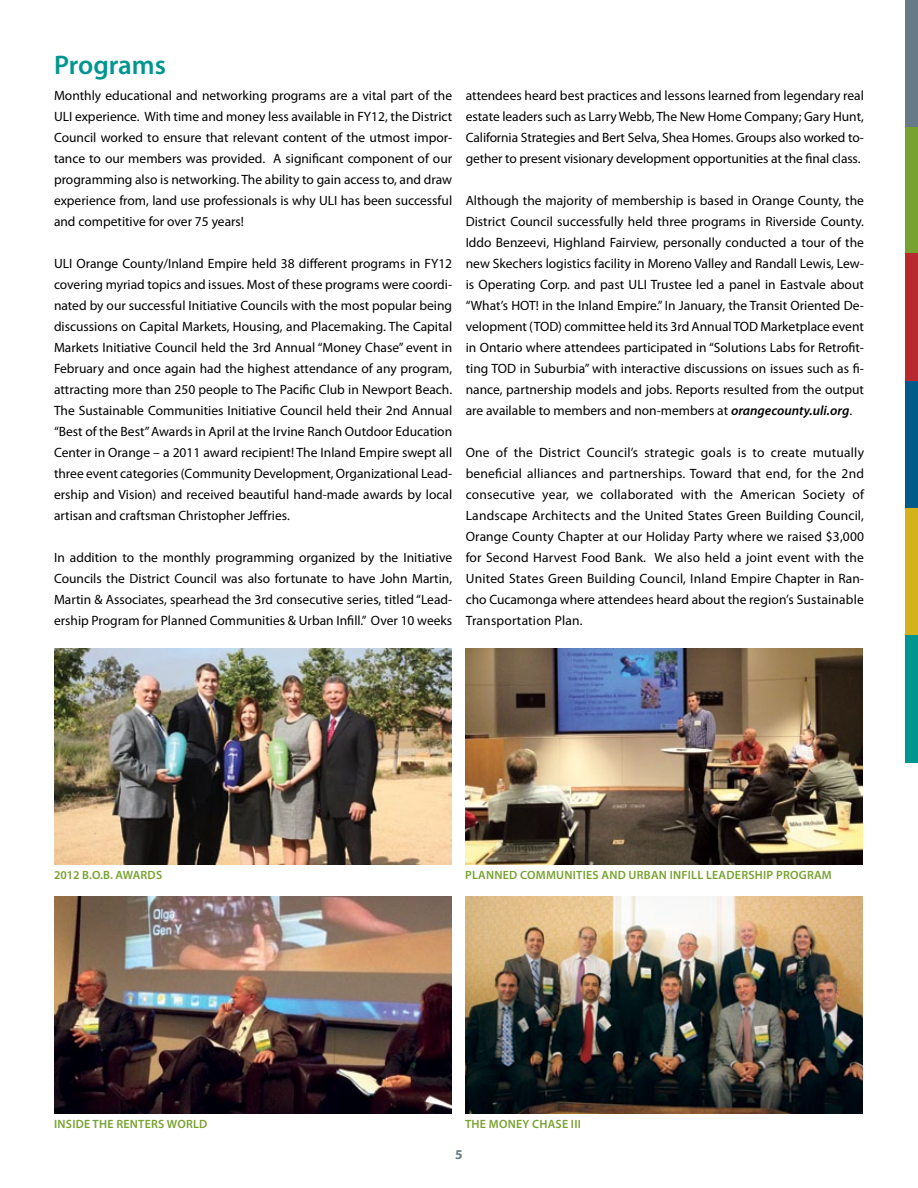
<style>
.page{position:relative;width:918px;height:1188px;background:#fff}
.page>*{position:absolute;margin:0;border:0;box-sizing:border-box;transform-origin:0 0}
.t1{font:600 27px "Myriad Pro";color:#009690}
.t2{font:13.5px/21px "Myriad Pro";color:#000;text-align:justify}
.t3{font:700 13.5px "Myriad Pro";color:#677a87}
.t4{font:600 12px "Myriad Pro";letter-spacing:.02em;color:#78a22f}
.s1{font-weight:600;font-style:italic}
</style>
<div class="page">
<div style="left:905px;top:0;width:13px;height:127px;background:#677a87"></div>
<div style="left:905px;top:127px;width:13px;height:128px;background:#78a22f"></div>
<div style="left:905px;top:254px;width:13px;height:127px;background:#b8292f"></div>
<div style="left:905px;top:381px;width:13px;height:128px;background:#005b89"></div>
<div style="left:905px;top:508px;width:13px;height:128px;background:#d3b21b"></div>
<div style="left:905px;top:636px;width:13px;height:127px;background:#009690"></div>
<img style="left:55px;top:648px;width:396px;height:217px">
<img style="left:466px;top:897px;width:396px;height:217px">
<img style="left:55px;top:897px;width:396px;height:217px">
<img style="left:466px;top:648px;width:396px;height:217px">
<h1 class="t1" style="left:54px;top:48px;width:113px">PROGRAMS</h1>
<p class="t2" style="left:54px;top:85px;width:400px">Monthly educational and networking programs are a vital part of the ULI experience. With time and money less available in FY12, the District Council worked to ensure that relevant content of the utmost impor&shy;tance to our members was provided. A significant component of our programming also is networking. The ability to gain access to, and draw experience from, land use professionals is why ULI has been successful and competitive for over 75 years!</p>
<p class="t2" style="left:54px;top:253px;width:400px">ULI Orange County/Inland Empire held 38 different programs in FY12 covering myriad topics and issues. Most of these programs were coordi&shy;nated by our successful Initiative Councils with the most popular being discussions on Capital Markets, Housing, and Placemaking. The Capital Markets Initiative Council held the 3rd Annual “Money Chase” event in February and once again had the highest attendance of any program, attracting more than 250 people to The Pacific Club in Newport Beach.<br>The Sustainable Communities Initiative Council held their 2nd Annual “Best of the Best” Awards in April at the Irvine Ranch Outdoor Education Center in Orange – a 2011 award recipient! The Inland Empire swept all three event categories (Community Development, Organizational Lead&shy;ership and Vision) and received beautiful hand-made awards by local artisan and craftsman Christopher Jeffries.</p>
<p class="t2" style="left:54px;top:547px;width:400px">In addition to the monthly programming organized by the Initiative Councils the District Council was also fortunate to have John Martin, Martin &amp; Associates, spearhead the 3rd consecutive series, titled “Lead&shy;ership Program for Planned Communities &amp; Urban Infill.” Over 10 weeks</p>
<p class="t2" style="left:466px;top:85px;width:400px">attendees heard best practices and lessons learned from legendary real estate leaders such as Larry Webb, The New Home Company; Gary Hunt, California Strategies and Bert Selva, Shea Homes. Groups also worked to&shy;gether to present visionary development opportunities at the final class.</p>
<p class="t2" style="left:466px;top:190px;width:400px">Although the majority of membership is based in Orange County, the District Council successfully held three programs in Riverside County.<br>Iddo Benzeevi, Highland Fairview, personally conducted a tour of the new Skechers logistics facility in Moreno Valley and Randall Lewis, Lew&shy;is Operating Corp. and past ULI Trustee led a panel in Eastvale about “What’s HOT! in the Inland Empire.” In January, the Transit Oriented De&shy;velopment (TOD) committee held its 3rd Annual TOD Marketplace event in Ontario where attendees participated in “Solutions Labs for Retrofit&shy;ting TOD in Suburbia” with interactive discussions on issues such as fi&shy;nance, partnership models and jobs. Reports resulted from the output are available to members and non-members at <span class="s1">orangecounty.uli.org</span>.</p>
<p class="t2" style="left:466px;top:442px;width:400px">One of the District Council’s strategic goals is to create mutually beneficial alliances and partnerships. Toward that end, for the 2nd consecutive year, we collaborated with the American Society of Landscape Architects and the United States Green Building Council, Orange County Chapter at our Holiday Party where we raised $3,000 for Second Harvest Food Bank. We also held a joint event with the United States Green Building Council, Inland Empire Chapter in Ran&shy;cho Cucamonga where attendees heard about the region’s Sustainable Transportation Plan.</p>
<p class="t4" style="left:54px;top:867px;width:110px">2012 B.O.B. AWARDS</p>
<p class="t4" style="left:54px;top:1116px;width:154px">INSIDE THE RENTERS WORLD</p>
<p class="t4" style="left:465px;top:867px;width:73px">PLANNED COMM</p>
<p class="t4" style="left:556px;top:867px;width:276px">UNITIES AND URBAN INFI LL LEADERSHIP PROGRAM</p>
<p class="t4" style="left:465px;top:1116px;width:117px">THE MONEY CHASE III</p>
<p class="t3" style="left:455px;top:1146px;width:9px">5</p>
</div>
